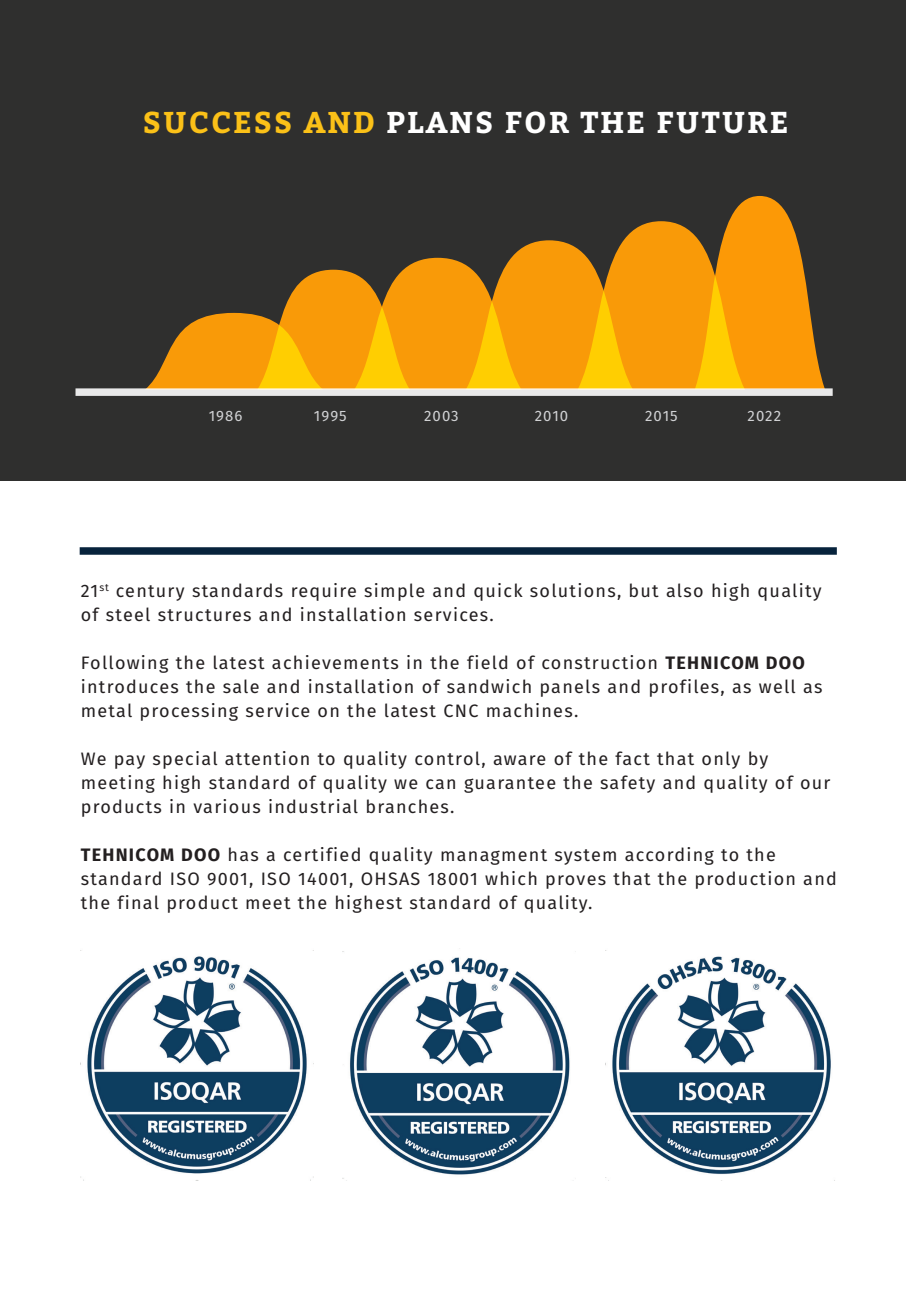
<style>
.page{position:relative;width:906px;height:1289px;background:#fff}
.page>*{position:absolute;margin:0;border:0;box-sizing:border-box;transform-origin:0 0}
.t1{font:700 30px "Bitter";letter-spacing:.07em;color:#fff}
.t2{font:18px/24px "Fira Sans";letter-spacing:.07em;color:#231f20}
.t3{font:15px "Fira Sans";letter-spacing:.07em;color:#d1d2d4}
.s1{color:#fbc118}
.s2{font-weight:700}
</style>
<div class="page">
<div style="left:0;top:0;width:906px;height:480px;background:#2f2f2e"></div>
<svg style="left:147px;top:196px;width:678px;height:192px"></svg>
<svg style="left:75px;top:388px;width:757px;height:8px;background:#e9e4da"></svg>
<div style="left:80px;top:547px;width:757px;height:7px;background:#07233c"></div>
<img style="left:343px;top:948px;width:227px;height:231px">
<img style="left:81px;top:950px;width:230px;height:230px">
<img style="left:605px;top:950px;width:226px;height:228px">
<h1 class="t1" style="left:143px;top:100px;width:647px"><span class="s1">SUCCESS AND</span> PLANS FOR THE FUTURE</h1>
<p class="t3" style="left:209px;top:405px;width:35px">1986</p>
<p class="t3" style="left:314px;top:405px;width:34px">1995</p>
<p class="t3" style="left:424px;top:405px;width:36px">2003</p>
<p class="t3" style="left:535px;top:405px;width:35px">2010</p>
<p class="t3" style="left:645px;top:405px;width:34px">2015</p>
<p class="t3" style="left:747px;top:405px;width:35px">2022</p>
<p class="t2" style="left:81px;top:578px;width:742px">21<sup>st</sup> century standards require simple and quick solutions, but also high quality of steel structures and installation services.</p>
<p class="t2" style="left:81px;top:650px;width:743px">Following the latest achievements in the field of construction <span class="s2">TEHNICOM DOO </span>introduces the sale and installation of sandwich panels and profiles, as well as metal processing service on the latest CNC machines.</p>
<p class="t2" style="left:81px;top:746px;width:751px">We pay special attention to quality control, aware of the fact that only by meeting high standard of quality we can guarantee the safety and quality of our products in various industrial branches.</p>
<p class="t2" style="left:81px;top:842px;width:757px"><span class="s2">TEHNICOM DOO</span> has a certified quality managment system according to the standard ISO 9001, ISO 14001, OHSAS 18001 which proves that the production and the final product meet the highest standard of quality.</p>
</div>
